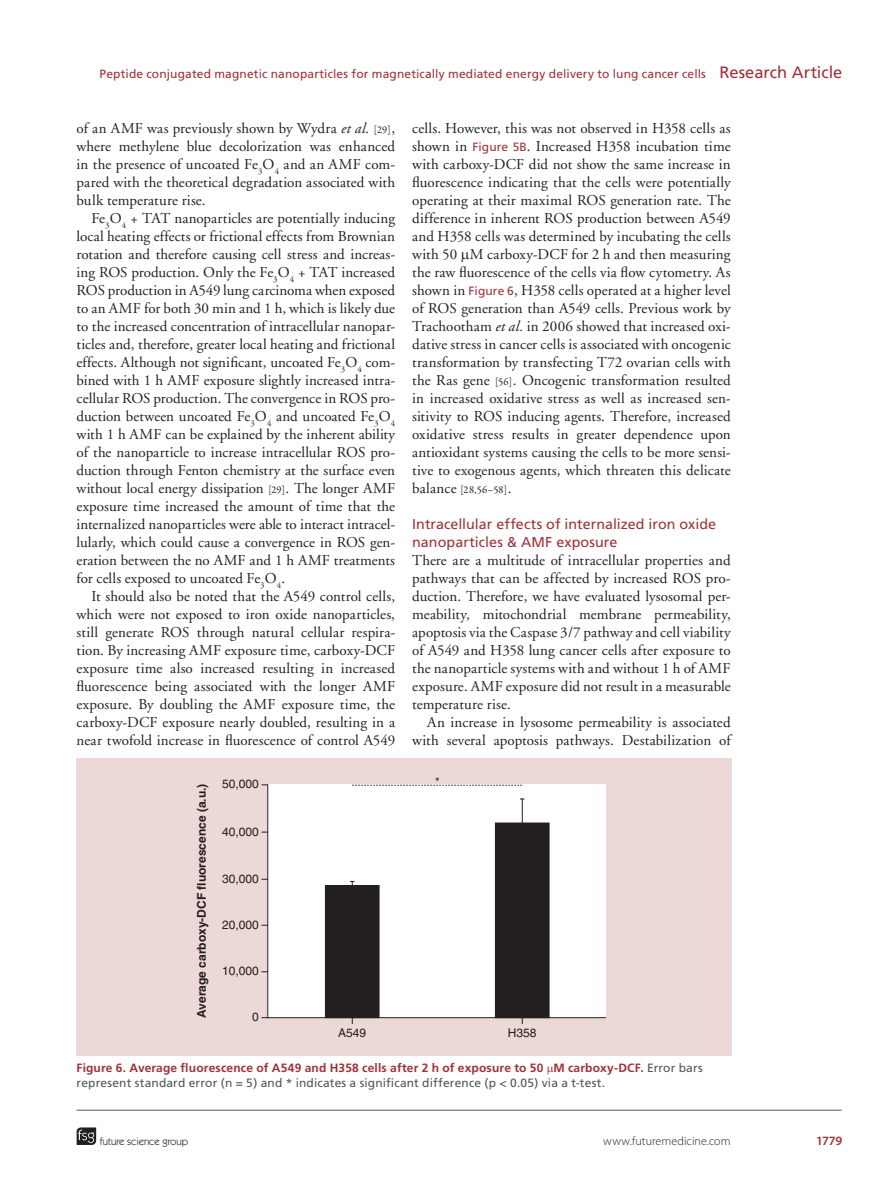
<style>
.page{position:relative;width:885px;height:1191px;background:#fff}
.page>*{position:absolute;margin:0;border:0;box-sizing:border-box;transform-origin:0 0}
.t1{font:15px/18px "Adobe Garamond";letter-spacing:.005em;color:#231f20;text-align:justify}
.t2{font:14.25px/18px "Frutiger";letter-spacing:.005em;color:#9f313a}
.t3{font:600 12.75px "Myriad Pro";color:#9f313a}
.t4{font:12px "Frutiger";letter-spacing:.01em;color:#9f313a}
.t5{font:700 12px "Frutiger 65";letter-spacing:.015em;color:#9f313a}
.t6{font:12px "Frutiger";letter-spacing:.01em;color:#52555a}
.t7{font:12px "Helvetica LT Std";color:#231f20}
.t8{font:700 12px "Helvetica LT Std";color:#231f20}
.t9{font:300 12px "Myriad Pro";letter-spacing:.005em;color:#231f20}
.t10{font:10.5px "Itc Kabel";color:#231f20}
.t11{font:10.5px "Garamond Premr Pro";color:#231f20}
.s1{font-size:16.5px}
.s2{font-style:italic}
.s3{font-family:"Garamond Premr Pro";font-size:10.5px}
.s4{font-family:"Frutiger";font-size:12px;color:#9f313a}
.s5{font-family:"Adobe Garamond";font-size:15px}
.s6{font-family:"Frutiger";font-weight:400;color:#52555a}
</style>
<div class="page">
<div style="left:77px;top:757px;width:654px;height:298px;background:#ecd8d6"></div>
<svg style="left:267px;top:784px;width:339px;height:234px;background:#cbcacb"></svg>
<svg style="left:352px;top:785px;width:170px;height:1px"></svg>
<svg style="left:77px;top:1127px;width:19px;height:18px"></svg>
<hr style="left:77px;top:1109px;width:764px;height:1px;background:#52555a">
<p class="t4" style="left:100px;top:67px;width:744px">Peptide conjugated magnetic nanoparticles for magnetically mediated energy delivery to lung cancer cells <span class="s1">Research Article</span></p>
<p class="t1" style="left:77px;top:119px;width:320px">of an AMF was previously shown by Wydra <span class="s2">et al.</span> <span class="s3">[29]</span>, where methylene blue decolorization was enhanced in the presence of uncoated Fe<sub>3</sub>O<sub>4</sub> and an AMF com&shy;pared with the theoretical degradation associated with bulk temperature rise.</p>
<p class="t1" style="left:77px;top:209px;width:320px;text-indent:15px">Fe<sub>3</sub>O<sub>4</sub> + TAT nanoparticles are potentially inducing local heating effects or frictional effects from Brownian rotation and therefore causing cell stress and increas&shy;ing ROS production. Only the Fe<sub>3</sub>O<sub>4</sub> + TAT increased ROS production in A549 lung carcinoma when exposed to an AMF for both 30 min and 1 h, which is likely due to the increased concentration of intracellular nanopar&shy;ticles and, therefore, greater local heating and frictional effects. Although not significant, uncoated Fe<sub>3</sub>O<sub>4</sub> com&shy;bined with 1 h AMF exposure slightly increased intra&shy;cellular ROS production. The convergence in ROS pro&shy;duction between uncoated Fe<sub>3</sub>O<sub>4</sub> and uncoated Fe<sub>3</sub>O<sub>4 </sub>with 1 h AMF can be explained by the inherent ability of the nanoparticle to increase intracellular ROS pro&shy;duction through Fenton chemistry at the surface even without local energy dissipation <span class="s3">[29]</span>. The longer AMF exposure time increased the amount of time that the internalized nanoparticles were able to interact intracel&shy;lularly, which could cause a convergence in ROS gen&shy;eration between the no AMF and 1 h AMF treatments for cells exposed to uncoated Fe<sub>3</sub>O<sub>4</sub>.</p>
<p class="t1" style="left:77px;top:587px;width:320px;text-indent:15px">It should also be noted that the A549 control cells, which were not exposed to iron oxide nanoparticles, still generate ROS through natural cellular respira&shy;tion. By increasing AMF exposure time, carboxy-DCF exposure time also increased resulting in increased fluorescence being associated with the longer AMF exposure. By doubling the AMF exposure time, the carboxy-DCF exposure nearly doubled, resulting in a near twofold increase in fluorescence of control A549</p>
<p class="t8" style="left:194px;top:1018px;width:236px;rotate:-90deg">Average carboxy-DCF fluorescence (a.u.)</p>
<p class="t7" style="left:222px;top:777px;width:38px">50,000</p>
<p class="t7" style="left:222px;top:824px;width:38px">40,000</p>
<p class="t7" style="left:222px;top:871px;width:38px">30,000</p>
<p class="t7" style="left:222px;top:917px;width:38px">20,000</p>
<p class="t7" style="left:222px;top:964px;width:38px">10,000</p>
<p class="t7" style="left:252px;top:1010px;width:8px">0</p>
<p class="t1" style="left:412px;top:119px;width:320px">cells. However, this was not observed in H358 cells as shown in <span class="s4">Figure 5B</span>. Increased H358 incubation time with carboxy-DCF did not show the same increase in fluorescence indicating that the cells were potentially operating at their maximal ROS generation rate. The difference in inherent ROS production between A549 and H358 cells was determined by incubating the cells with 50 M carboxy-DCF for 2 h and then measuring the raw fluorescence of the cells via flow cytometry. As shown in <span class="s4">Figure 6</span>, H358 cells operated at a higher level of ROS generation than A549 cells. Previous work by Trachootham <span class="s2">et al.</span> in 2006 showed that increased oxi&shy;dative stress in cancer cells is associated with oncogenic transformation by transfecting T72 ovarian cells with the Ras gene <span class="s3">[56]</span>. Oncogenic transformation resulted in increased oxidative stress as well as increased sen&shy;sitivity to ROS inducing agents. Therefore, increased oxidative stress results in greater dependence upon antioxidant systems causing the cells to be more sensi&shy;tive to exogenous agents, which threaten this delicate</p>
<p class="t11" style="left:412px;top:483px;width:101px"><span class="s5">balance</span> [28,56–58]<span class="s5">.</span></p>
<p class="t2" style="left:412px;top:515px;width:305px">Intracellular effects of internalized iron oxide nanoparticles &amp; AMF exposure</p>
<p class="t1" style="left:412px;top:551px;width:320px">There are a multitude of intracellular properties and pathways that can be affected by increased ROS pro&shy;duction. Therefore, we have evaluated lysosomal per&shy;meability, mitochondrial membrane permeability, apoptosis via the Caspase 3/7 pathway and cell viability of A549 and H358 lung cancer cells after exposure to the nanoparticle systems with and without 1 h of AMF exposure. AMF exposure did not result in a measurable temperature rise.</p>
<p class="t1" style="left:412px;top:713px;width:320px;text-align:right">An increase in lysosome permeability is associated with several apoptosis pathways. Destabilization of</p>
<p class="t7" style="left:435px;top:775px;width:6px">*</p>
<p class="t7" style="left:338px;top:1026px;width:30px">A549</p>
<p class="t7" style="left:508px;top:1026px;width:30px">H358</p>
<p class="t5" style="left:77px;top:1060px;width:627px">Figure 6. Average fluorescence of A549 and H358 cells after 2 h of exposure to 50 M carboxy-DCF. <span class="s6">Error bars</span></p>
<p class="t6" style="left:77px;top:1075px;width:530px">represent standard error (n = 5) and * indicates a significant difference (p &lt; 0.05) via a t-test.</p>
<p class="t10" style="left:100px;top:1135px;width:90px">future science group</p>
<p class="t9" style="left:603px;top:1134px;width:129px">www.futuremedicine.com</p>
<p class="t3" style="left:815px;top:1132px;width:28px">1779</p>
</div>
